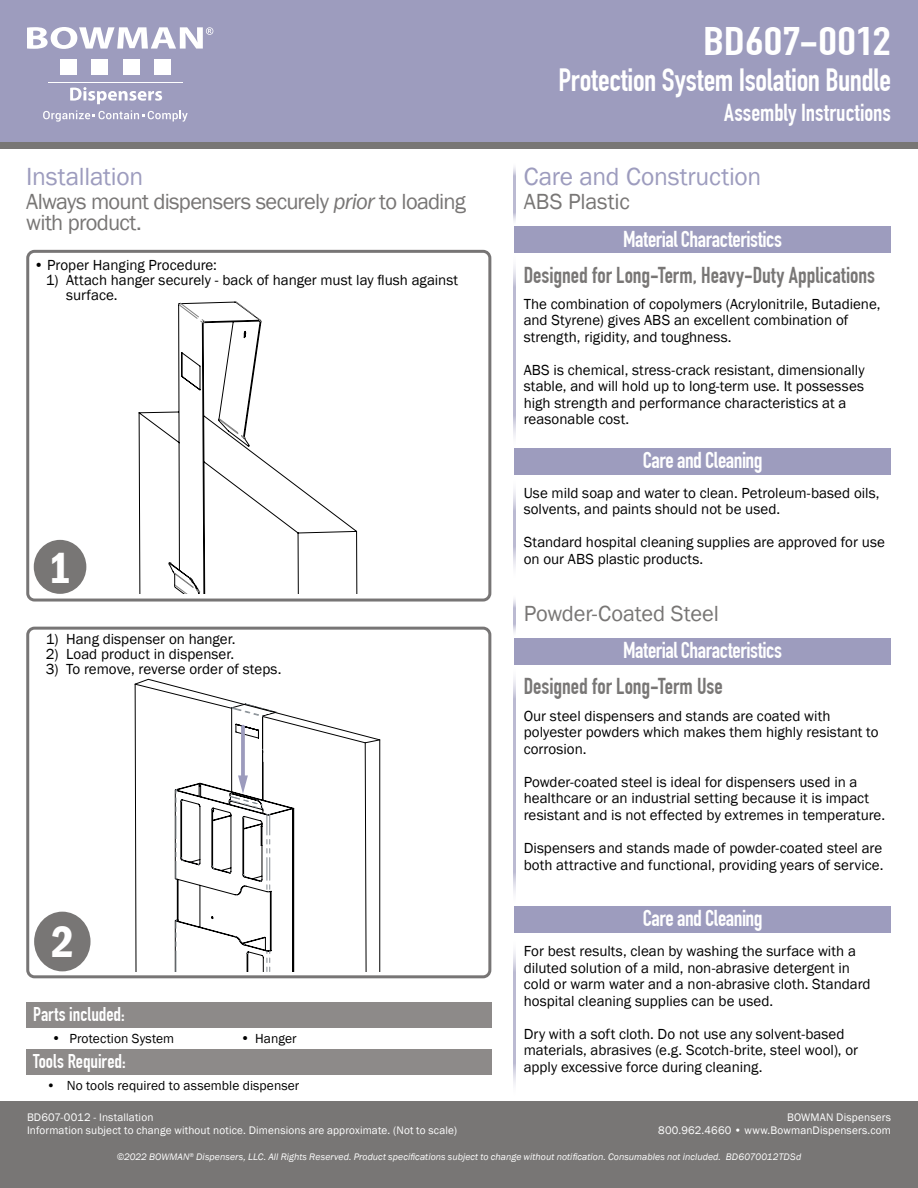
<style>
.page{position:relative;width:918px;height:1188px;background:#fff}
.page>*{position:absolute;margin:0;border:0;box-sizing:border-box;transform-origin:0 0}
.t1{font:600 condensed 45px "Franklin Gothic";color:#fff}
.t2{font:700 39px "DIN Condensed";letter-spacing:-.005em;color:#fff;scale:1.28 1}
.t3{font:700 31.5px "DIN Condensed";letter-spacing:-.01em;color:#fff}
.t4{font:25.5px "Franklin Gothic";letter-spacing:-.01em;color:#9d9cbe}
.t5{font:700 24px "DIN Condensed";color:#fff}
.t6{font:700 22.5px "DIN Condensed";letter-spacing:-.02em;color:#fff}
.t7{font:22.5px/21px "Franklin Gothic";letter-spacing:-.025em;color:#787675}
.t8{font:700 22.5px "DIN Condensed";color:#787675}
.t9{font:22.5px "Franklin Gothic";letter-spacing:-.005em;color:#787675}
.t10{font:700 19.5px "DIN Condensed";color:#fff}
.t11{font:15px/16.5px "Franklin Gothic";color:#000}
.t12{font:13.5px "Franklin Gothic";letter-spacing:.005em;color:#000}
.t13{font:11.25px/12.8px "Franklin Gothic";letter-spacing:.01em;color:#fff}
.t14{font:italic 9.75px "Franklin Gothic";letter-spacing:.005em;color:#fff}
.s1{font-style:italic}
</style>
<div class="page">
<div style="left:0;top:0;width:918px;height:148px;background:#787675"></div>
<div style="left:0;top:1101px;width:918px;height:87px;background:#787675"></div>
<div style="left:0;top:0;width:918px;height:142px;background:#9d9cbe"></div>
<svg style="left:27px;top:27px;width:186px;height:22px"></svg>
<div style="left:60px;top:59px;width:17px;height:16px;background:#fff"></div>
<div style="left:92px;top:59px;width:16px;height:16px;background:#fff"></div>
<div style="left:123px;top:59px;width:17px;height:16px;background:#fff"></div>
<div style="left:154px;top:59px;width:17px;height:16px;background:#fff"></div>
<hr style="left:49px;top:82px;width:134px;height:1px;background:#fff">
<svg style="left:70px;top:87px;width:92px;height:17px"></svg>
<svg style="left:43px;top:110px;width:145px;height:12px"></svg>
<div style="left:26px;top:1002px;width:465px;height:26px;background:#8d8a89"></div>
<div style="left:26px;top:1049px;width:465px;height:26px;background:#8d8a89"></div>
<div style="left:34px;top:912px;width:57px;height:59px;background:#787675;border-radius:50%"></div>
<div style="left:34px;top:540px;width:52px;height:54px;background:#787675;border-radius:50%"></div>
<div style="left:26px;top:250px;width:465px;height:352px;border:3px solid #777575;border-radius:7px"></div>
<div style="left:26px;top:627px;width:465px;height:351px;border:3px solid #777575;border-radius:7px"></div>
<svg style="left:134px;top:678px;width:247px;height:294px"></svg>
<svg style="left:138px;top:301px;width:220px;height:293px"></svg>
<svg style="left:178px;top:302px;width:27px;height:22px"></svg>
<svg style="left:235px;top:301px;width:26px;height:21px"></svg>
<svg style="left:219px;top:418px;width:26px;height:21px"></svg>
<svg style="left:174px;top:572px;width:26px;height:22px"></svg>
<hr style="left:513px;top:164px;width:3px;height:61px;background:#bbbad2">
<hr style="left:513px;top:596px;width:3px;height:41px;background:#bbbad2">
<hr style="left:513px;top:255px;width:3px;height:193px;background:#bbbad2">
<hr style="left:513px;top:667px;width:3px;height:237px;background:#bbbad2">
<hr style="left:513px;top:478px;width:3px;height:101px;background:#bbbad2">
<hr style="left:513px;top:939px;width:3px;height:157px;background:#bbbad2">
<div style="left:514px;top:226px;width:377px;height:27px;background:#9d9cbe"></div>
<div style="left:514px;top:638px;width:377px;height:27px;background:#9d9cbe"></div>
<div style="left:514px;top:448px;width:377px;height:27px;background:#9d9cbe"></div>
<div style="left:514px;top:906px;width:377px;height:27px;background:#9d9cbe"></div>
<h2 class="t2" style="left:703px;top:18px;width:148px">BD607-0012</h2>
<h3 class="t3" style="left:558px;top:61px;width:334px">Protection System Isolation Bundle</h3>
<h3 class="t4" style="left:26px;top:161px;width:119px">Installation</h3>
<h3 class="t7" style="left:26px;top:192px;width:441px">Always mount dispensers securely <span class="s1">prior</span> to loading with product.</h3>
<p class="t11" style="left:34px;top:257px;width:185px">• Proper Hanging Procedure:</p>
<p class="t11" style="left:66px;top:273px;width:394px;line-height:15px;text-indent:-20px">1) Attach hanger securely - back of hanger must lay flush against surface.</p>
<h1 class="t1" style="left:48px;top:538px;width:24px">1</h1>
<p class="t11" style="left:46px;top:631px;width:191px">1) Hang dispenser on hanger.</p>
<p class="t11" style="left:46px;top:646px;width:190px">2) Load product in dispenser.</p>
<p class="t11" style="left:46px;top:661px;width:237px">3) To remove, reverse order of steps.</p>
<h1 class="t1" style="left:51px;top:912px;width:24px">2</h1>
<h3 class="t10" style="left:33px;top:1002px;width:93px">Parts included:</h3>
<p class="t12" style="left:53px;top:1030px;width:123px">• Protection System</p>
<p class="t12" style="left:242px;top:1030px;width:56px">• Hanger</p>
<h3 class="t10" style="left:33px;top:1049px;width:94px">Tools Required:</h3>
<p class="t12" style="left:46px;top:1077px;width:254px">• No tools required to assemble dispenser</p>
<h3 class="t5" style="left:724px;top:98px;width:168px">Assembly Instructions</h3>
<h3 class="t4" style="left:524px;top:161px;width:239px">Care and Construction</h3>
<h3 class="t9" style="left:524px;top:188px;width:108px">ABS Plastic</h3>
<h3 class="t6" style="left:623px;top:226px;width:160px">Material Characteristics</h3>
<h3 class="t8" style="left:524px;top:261px;width:353px">Designed for Long-Term, Heavy-Duty Applications</h3>
<p class="t11" style="left:524px;top:296px;width:358px">The combination of copolymers (Acrylonitrile, Butadiene, and Styrene) gives ABS an excellent combination of strength, rigidity, and toughness.</p>
<p class="t11" style="left:524px;top:362px;width:342px">ABS is chemical, stress-crack resistant, dimensionally stable, and will hold up to long-term use. It possesses high strength and performance characteristics at a reasonable cost.</p>
<h3 class="t6" style="left:643px;top:446px;width:121px">Care and Cleaning</h3>
<p class="t11" style="left:524px;top:485px;width:357px">Use mild soap and water to clean. Petroleum-based oils, solvents, and paints should not be used.</p>
<p class="t11" style="left:524px;top:534px;width:363px">Standard hospital cleaning supplies are approved for use on our ABS plastic products.</p>
<h3 class="t7" style="left:524px;top:604px;width:197px">Powder-Coated Steel</h3>
<h3 class="t6" style="left:623px;top:637px;width:160px">Material Characteristics</h3>
<h3 class="t8" style="left:524px;top:673px;width:201px">Designed for Long-Term Use</h3>
<p class="t11" style="left:524px;top:708px;width:356px">Our steel dispensers and stands are coated with polyester powders which makes them highly resistant to corrosion.</p>
<p class="t11" style="left:524px;top:774px;width:363px">Powder-coated steel is ideal for dispensers used in a healthcare or an industrial setting because it is impact resistant and is not effected by extremes in temperature.</p>
<p class="t11" style="left:524px;top:840px;width:361px">Dispensers and stands made of powder-coated steel are both attractive and functional, providing years of service.</p>
<h3 class="t6" style="left:643px;top:905px;width:121px">Care and Cleaning</h3>
<p class="t11" style="left:524px;top:943px;width:349px">For best results, clean by washing the surface with a diluted solution of a mild, non-abrasive detergent in cold or warm water and a non-abrasive cloth. Standard hospital cleaning supplies can be used.</p>
<p class="t11" style="left:524px;top:1026px;width:336px">Dry with a soft cloth. Do not use any solvent-based materials, abrasives (e.g. Scotch-brite, steel wool), or apply excessive force during cleaning.</p>
<p class="t13" style="left:27px;top:1111px;width:432px">BD607-0012 - Installation<br>Information subject to change without notice. Dimensions are approximate. (Not to scale)</p>
<p class="t13" style="left:658px;top:1111px;width:234px;text-align:right">BOWMAN Dispensers<br>800.962.4660 • www.BowmanDispensers.com</p>
<p class="t14" style="left:117px;top:1151px;width:686px">©2022 BOWMAN<sup>®</sup> Dispensers, LLC. All Rights Reserved. Product specifications subject to change without notification. Consumables not included. BD6070012TDSd</p>
</div>
